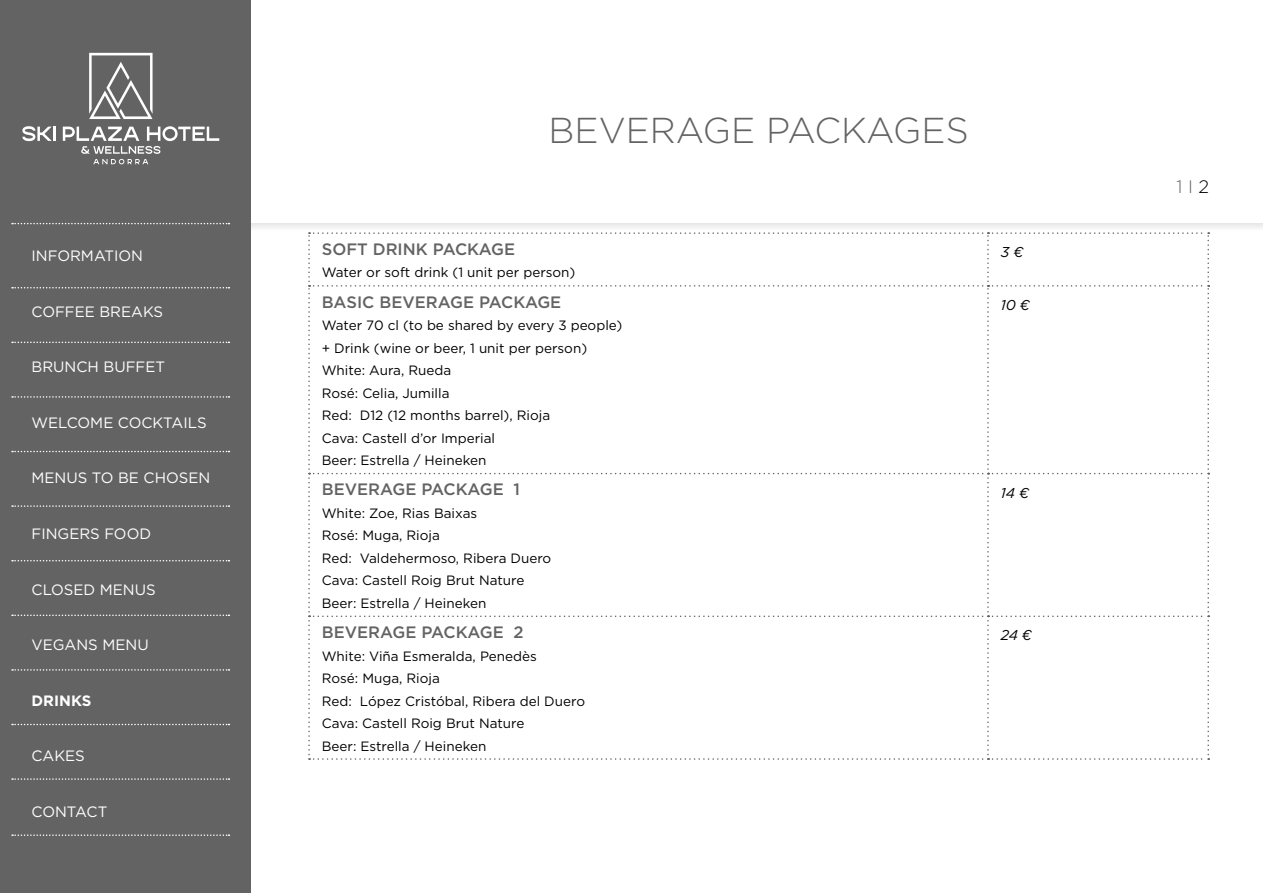
<style>
.page{position:relative;width:1263px;height:893px;background:#fff}
.page>*{position:absolute;margin:0;border:0;box-sizing:border-box;transform-origin:0 0}
.t1{font:300 36px "Gotham";color:#636363}
.t2{font:300 18px "Gotham";color:#636363}
.t3{font:500 16.5px "Gotham";color:#636363}
.t4{font:15px "Gotham";color:#fff}
.t5{font:700 15px "Gotham";color:#fff}
.t6{font:italic 14.25px "Gotham";color:#000}
.t7{font:13.5px/22.5px "Gotham";color:#000}
.s1{color:#000}
</style>
<div class="page">
<div style="left:251px;top:0;width:1012px;height:230px;background:#eee"></div>
<div style="left:251px;top:0;width:1012px;height:223px;background:#fff"></div>
<div style="left:0;top:0;width:251px;height:893px;background:#636363"></div>
<svg style="left:12px;top:287px;width:217px;height:1px"></svg>
<svg style="left:12px;top:223px;width:217px;height:1px"></svg>
<svg style="left:12px;top:396px;width:217px;height:2px"></svg>
<svg style="left:12px;top:505px;width:217px;height:2px"></svg>
<svg style="left:12px;top:615px;width:217px;height:1px"></svg>
<svg style="left:12px;top:724px;width:217px;height:1px"></svg>
<svg style="left:12px;top:834px;width:217px;height:2px"></svg>
<svg style="left:12px;top:342px;width:217px;height:1px"></svg>
<svg style="left:12px;top:451px;width:217px;height:1px"></svg>
<svg style="left:12px;top:560px;width:217px;height:1px"></svg>
<svg style="left:12px;top:669px;width:217px;height:2px"></svg>
<svg style="left:12px;top:778px;width:217px;height:2px"></svg>
<svg style="left:308px;top:232px;width:901px;height:528px"></svg>
<hr style="left:1262px;top:0;width:1px;height:893px;background:#636363">
<svg style="left:22px;top:126px;width:33px;height:16px"></svg>
<hr style="left:53px;top:127px;width:3px;height:14px;background:#fff">
<svg style="left:62px;top:53px;width:157px;height:112px"></svg>
<p class="t4" style="left:32px;top:247px;width:113px">INFORMATION</p>
<p class="t4" style="left:32px;top:302px;width:133px">COFFEE BREAKS</p>
<p class="t4" style="left:32px;top:358px;width:135px">BRUNCH BUFFET</p>
<p class="t4" style="left:32px;top:413px;width:177px">WELCOME COCKTAILS</p>
<p class="t4" style="left:32px;top:469px;width:180px">MENUS TO BE CHOSEN</p>
<p class="t4" style="left:32px;top:524px;width:121px">FINGERS FOOD</p>
<p class="t4" style="left:32px;top:580px;width:126px">CLOSED MENUS</p>
<p class="t4" style="left:32px;top:635px;width:119px">VEGANS MENU</p>
<p class="t5" style="left:32px;top:690px;width:61px">DRINKS</p>
<p class="t4" style="left:32px;top:746px;width:55px">CAKES</p>
<p class="t4" style="left:32px;top:802px;width:77px">CONTACT</p>
<h1 class="t1" style="left:549px;top:108px;width:422px">BEVERAGE PACKAGES</h1>
<p class="t3" style="left:322px;top:238px;width:195px">SOFT DRINK PACKAGE</p>
<p class="t7" style="left:322px;top:261px;width:255px">Water or soft drink (1 unit per person)</p>
<p class="t3" style="left:322px;top:291px;width:241px">BASIC BEVERAGE PACKAGE</p>
<p class="t7" style="left:322px;top:314px;width:302px">Water 70 cl (to be shared by every 3 people) + Drink (wine or beer, 1 unit per person)<br>White: Aura, Rueda<br>Rosé: Celia, Jumilla<br>Red: D12 (12 months barrel), Rioja<br>Cava: Castell d’or Imperial<br>Beer: Estrella / Heineken</p>
<p class="t3" style="left:322px;top:479px;width:200px">BEVERAGE PACKAGE 1</p>
<p class="t7" style="left:322px;top:501px;width:231px">White: Zoe, Rias Baixas<br>Rosé: Muga, Rioja<br>Red: Valdehermoso, Ribera Duero<br>Cava: Castell Roig Brut Nature<br>Beer: Estrella / Heineken</p>
<p class="t3" style="left:322px;top:621px;width:203px">BEVERAGE PACKAGE 2</p>
<p class="t7" style="left:322px;top:644px;width:265px">White: Viña Esmeralda, Penedès<br>Rosé: Muga, Rioja<br>Red: López Cristóbal, Ribera del Duero<br>Cava: Castell Roig Brut Nature<br>Beer: Estrella / Heineken</p>
<p class="t6" style="left:1001px;top:243px;width:24px">3 €</p>
<p class="t6" style="left:1001px;top:296px;width:31px">10 €</p>
<p class="t6" style="left:1001px;top:484px;width:30px">14 €</p>
<p class="t6" style="left:1001px;top:626px;width:33px">24 €</p>
<h2 class="t2" style="left:1176px;top:175px;width:34px">1 I <span class="s1">2</span></h2>
</div>
